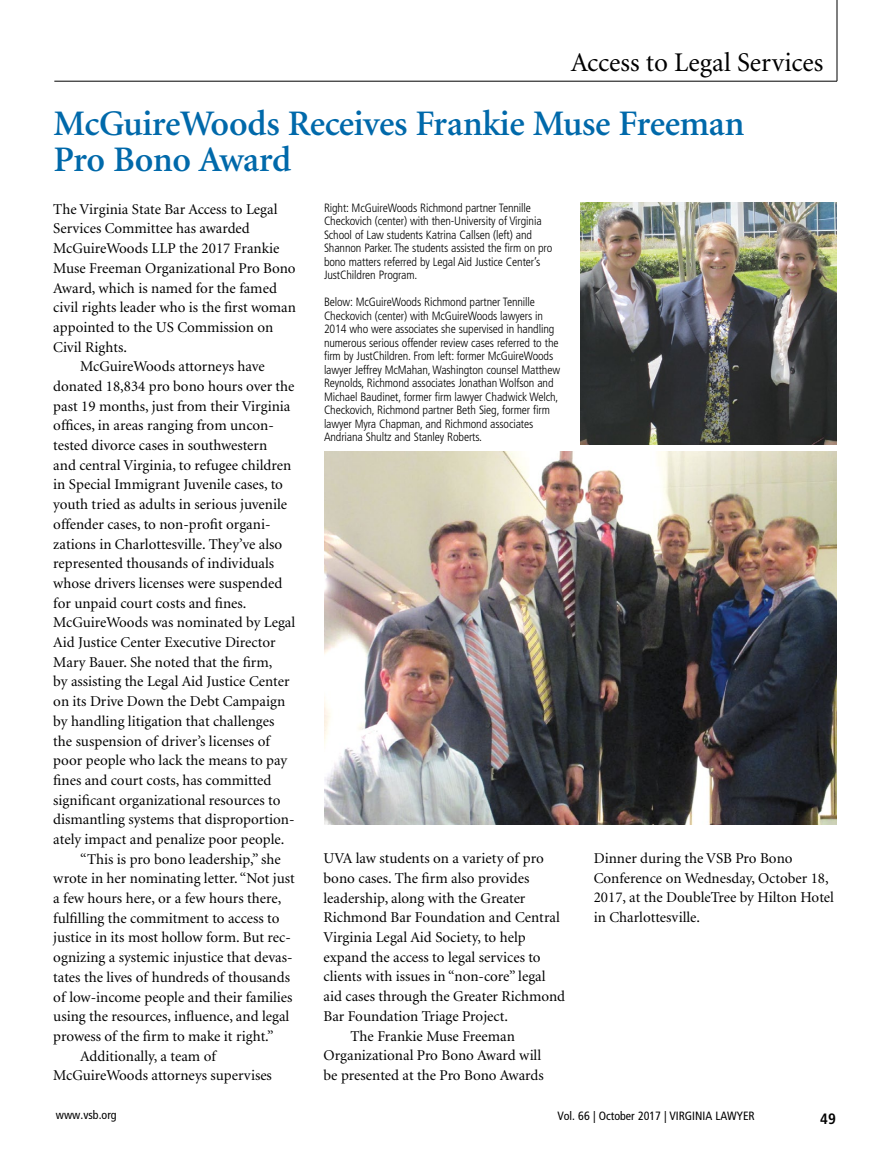
<style>
.page{position:relative;width:891px;height:1161px;background:#fff}
.page>*{position:absolute;margin:0;border:0;box-sizing:border-box;transform-origin:0 0}
.Minion_Semibold_Head{font:600 36px/36px "Minion";letter-spacing:-.01em;color:#0069aa}
.t1{font:27px "Minion";color:#000}
.t2{font:15px/19.6px "Minion";color:#000}
.Page_number{font:700 condensed 15px "Frutiger";color:#000}
.Frutiger_caption{font:300 condensed 12px/13.5px "Frutiger";letter-spacing:-.01em;color:#000}
.t3{font:condensed 12px "Frutiger";color:#000}
</style>
<div class="page">
<hr style="left:54px;top:81px;width:783px;height:1px;background:#000">
<hr style="left:837px;top:0;width:1px;height:81px;background:#000">
<img style="left:580px;top:202px;width:256px;height:242px">
<img style="left:324px;top:451px;width:513px;height:374px">
<p class="t1" style="left:571px;top:49px;width:254px">Access to Legal Services</p>
<p class="Minion_Semibold_Head" style="left:54px;top:107px;width:692px">McGuireWoods Receives Frankie Muse Freeman<br>Pro Bono Award</p>
<p class="Frutiger_caption" style="left:324px;top:201px;width:230px">Right: McGuireWoods Richmond partner Tennille Checkovich (center) with then-University of Virginia School of Law students Katrina Callsen (left) and Shannon Parker. The students assisted the firm on pro bono matters referred by Legal Aid Justice Center’s JustChildren Program.</p>
<p class="Frutiger_caption" style="left:324px;top:295px;width:238px">Below: McGuireWoods Richmond partner Tennille Checkovich (center) with McGuireWoods lawyers in 2014 who were associates she supervised in handling numerous serious offender review cases referred to the firm by JustChildren. From left: former McGuireWoods lawyer Jeffrey McMahan, Washington counsel Matthew Reynolds, Richmond associates Jonathan Wolfson and Michael Baudinet, former firm lawyer Chadwick Welch, Checkovich, Richmond partner Beth Sieg, former firm lawyer Myra Chapman, and Richmond associates Andriana Shultz and Stanley Roberts.</p>
<p class="t2" style="left:53px;top:200px;width:244px">The Virginia State Bar Access to Legal Services Committee has awarded McGuireWoods LLP the 2017 Frankie Muse Freeman Organizational Pro Bono Award, which is named for the famed civil rights leader who is the first woman appointed to the US Commission on Civil Rights.</p>
<p class="t2" style="left:53px;top:357px;width:243px;text-indent:27px">McGuireWoods attorneys have donated 18,834 pro bono hours over the past 19 months, just from their Virginia offices, in areas ranging from uncon&shy;tested divorce cases in southwestern<br>and central Virginia, to refugee children in Special Immigrant Juvenile cases, to youth tried as adults in serious juvenile offender cases, to non-profit organi&shy;zations in Charlottesville. They’ve also represented thousands of individuals whose drivers licenses were suspended for unpaid court costs and fines.</p>
<p class="t2" style="left:53px;top:613px;width:244px">McGuireWoods was nominated by Legal Aid Justice Center Executive Director Mary Bauer. She noted that the firm,<br>by assisting the Legal Aid Justice Center on its Drive Down the Debt Campaign by handling litigation that challenges the suspension of driver’s licenses of poor people who lack the means to pay fines and court costs, has committed significant organizational resources to dismantling systems that disproportion&shy;ately impact and penalize poor people.</p>
<p class="t2" style="left:53px;top:850px;width:243px;text-indent:27px">“This is pro bono leadership,” she wrote in her nominating letter. “Not just a few hours here, or a few hours there, fulfilling the commitment to access to justice in its most hollow form. But rec&shy;ognizing a systemic injustice that devas&shy;tates the lives of hundreds of thousands of low-income people and their families using the resources, influence, and legal prowess of the firm to make it right.”</p>
<p class="t2" style="left:53px;top:1047px;width:220px;text-indent:27px">Additionally, a team of<br>McGuireWoods attorneys supervises</p>
<p class="t2" style="left:594px;top:849px;width:242px">Dinner during the VSB Pro Bono<br>Conference on Wednesday, October 18,<br>2017, at the DoubleTree by Hilton Hotel in Charlottesville.</p>
<p class="t2" style="left:324px;top:849px;width:243px">UVA law students on a variety of pro bono cases. The firm also provides leadership, along with the Greater Richmond Bar Foundation and Central Virginia Legal Aid Society, to help expand the access to legal services to clients with issues in “non-core” legal aid cases through the Greater Richmond Bar Foundation Triage Project.</p>
<p class="t2" style="left:324px;top:1026px;width:222px;text-align:center">The Frankie Muse Freeman<br>Organizational Pro Bono Award will be presented at the Pro Bono Awards</p>
<p class="t3" style="left:56px;top:1107px;width:62px">www.vsb.org</p>
<p class="t3" style="left:557px;top:1109px;width:199px">Vol. 66 | October 2017 | VIRGINIA LAWYER</p>
<p class="Page_number" style="left:820px;top:1109px;width:17px">49</p>
</div>
